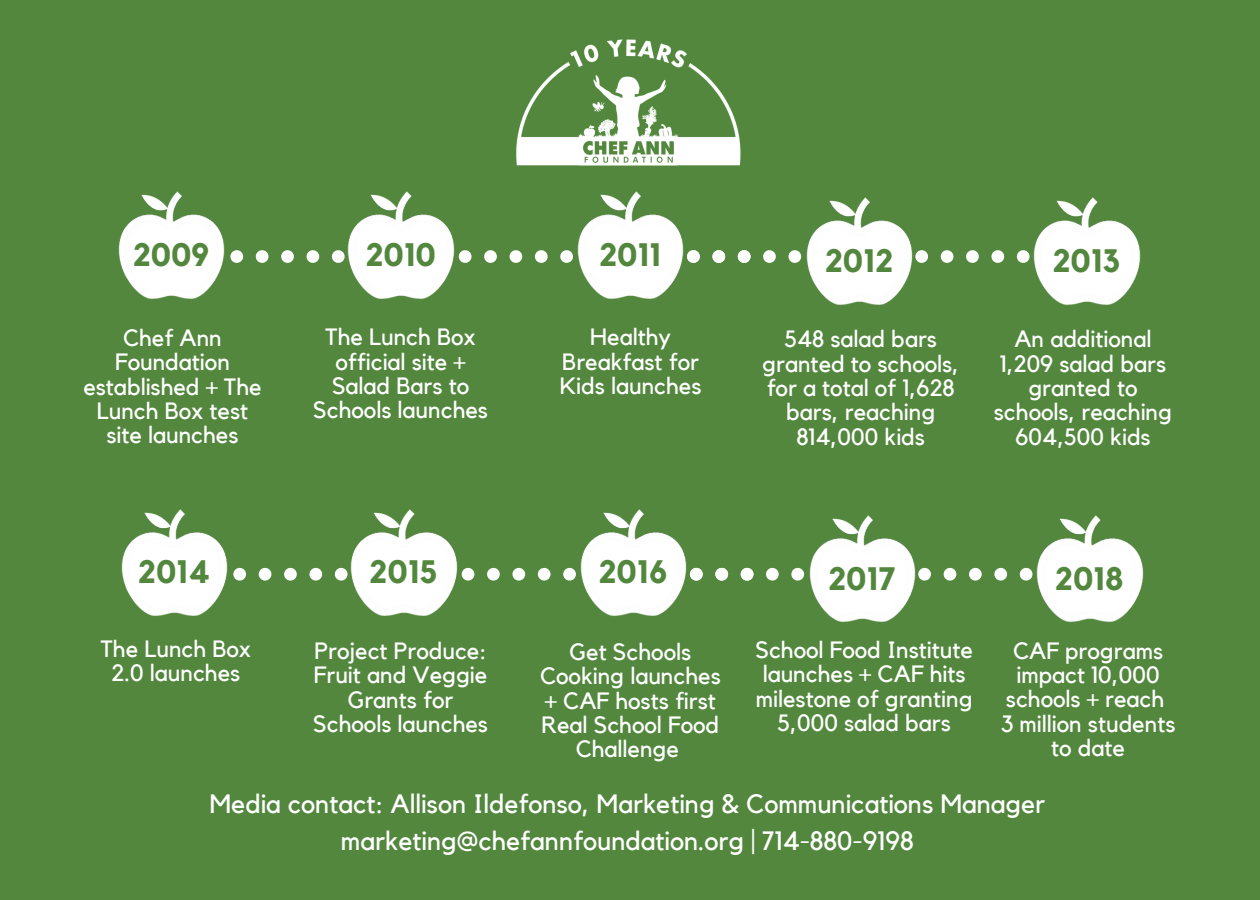
<style>
.page{position:relative;width:1260px;height:900px;background:#52873d}
.page>*{position:absolute;margin:0;border:0;box-sizing:border-box;transform-origin:0 0}
.t1{font:700 32.25px "Kollektif";color:#52873d}
.t2{font:26.5px/36.5px "Kollektif";color:#fff;text-align:center}
.t3{font:23.5px/24.2px "Kollektif";color:#fff;text-align:center}
</style>
<div class="page">
<svg style="left:763px;top:250px;width:13px;height:13px"></svg>
<svg style="left:788px;top:250px;width:13px;height:13px"></svg>
<svg style="left:917px;top:250px;width:11px;height:13px"></svg>
<svg style="left:941px;top:250px;width:12px;height:13px"></svg>
<svg style="left:966px;top:250px;width:13px;height:13px"></svg>
<svg style="left:991px;top:250px;width:13px;height:13px"></svg>
<svg style="left:1017px;top:250px;width:13px;height:13px"></svg>
<svg style="left:230px;top:250px;width:13px;height:13px"></svg>
<svg style="left:256px;top:250px;width:12px;height:13px"></svg>
<svg style="left:281px;top:250px;width:13px;height:13px"></svg>
<svg style="left:307px;top:250px;width:12px;height:13px"></svg>
<svg style="left:332px;top:250px;width:13px;height:13px"></svg>
<svg style="left:459px;top:250px;width:12px;height:13px"></svg>
<svg style="left:484px;top:250px;width:13px;height:13px"></svg>
<svg style="left:510px;top:250px;width:12px;height:13px"></svg>
<svg style="left:535px;top:250px;width:13px;height:13px"></svg>
<svg style="left:560px;top:250px;width:13px;height:13px"></svg>
<svg style="left:688px;top:250px;width:12px;height:13px"></svg>
<svg style="left:712px;top:250px;width:13px;height:13px"></svg>
<svg style="left:738px;top:250px;width:13px;height:13px"></svg>
<img style="left:118px;top:191px;width:107px;height:108px">
<img style="left:347px;top:191px;width:108px;height:108px">
<img style="left:577px;top:191px;width:111px;height:108px">
<img style="left:806px;top:197px;width:111px;height:108px">
<img style="left:1033px;top:197px;width:108px;height:108px">
<svg style="left:766px;top:568px;width:13px;height:13px"></svg>
<svg style="left:791px;top:568px;width:13px;height:13px"></svg>
<svg style="left:920px;top:568px;width:11px;height:13px"></svg>
<svg style="left:944px;top:568px;width:12px;height:13px"></svg>
<svg style="left:969px;top:568px;width:13px;height:13px"></svg>
<svg style="left:994px;top:568px;width:13px;height:13px"></svg>
<svg style="left:1020px;top:568px;width:12px;height:13px"></svg>
<svg style="left:233px;top:568px;width:13px;height:13px"></svg>
<svg style="left:259px;top:568px;width:12px;height:13px"></svg>
<svg style="left:284px;top:568px;width:13px;height:13px"></svg>
<svg style="left:309px;top:568px;width:13px;height:13px"></svg>
<svg style="left:335px;top:568px;width:13px;height:13px"></svg>
<svg style="left:462px;top:568px;width:12px;height:13px"></svg>
<svg style="left:487px;top:568px;width:13px;height:13px"></svg>
<svg style="left:512px;top:568px;width:13px;height:13px"></svg>
<svg style="left:538px;top:568px;width:13px;height:13px"></svg>
<svg style="left:563px;top:568px;width:13px;height:13px"></svg>
<svg style="left:691px;top:568px;width:12px;height:13px"></svg>
<svg style="left:715px;top:568px;width:13px;height:13px"></svg>
<svg style="left:741px;top:568px;width:13px;height:13px"></svg>
<img style="left:121px;top:509px;width:107px;height:107px">
<img style="left:350px;top:509px;width:108px;height:107px">
<img style="left:580px;top:509px;width:111px;height:107px">
<img style="left:809px;top:515px;width:111px;height:107px">
<img style="left:1036px;top:515px;width:108px;height:107px">
<img style="left:516px;top:39px;width:225px;height:127px">
<h1 class="t1" style="left:133px;top:240px;width:78px">2009</h1>
<h1 class="t1" style="left:365px;top:239px;width:72px">2010</h1>
<h1 class="t1" style="left:599px;top:239px;width:64px">2011</h1>
<h1 class="t1" style="left:825px;top:246px;width:70px">2012</h1>
<h1 class="t1" style="left:1052px;top:246px;width:70px">2013</h1>
<p class="t3" style="left:83px;top:327px;width:180px">Chef Ann<br>Foundation established + The<br>Lunch Box test site launches</p>
<p class="t3" style="left:313px;top:326px;width:176px">The Lunch Box official site +<br>Salad Bars to<br>Schools launches</p>
<p class="t3" style="left:560px;top:326px;width:143px">Healthy<br>Breakfast for<br>Kids launches</p>
<p class="t3" style="left:762px;top:328px;width:198px">548 salad bars granted to schools, for a total of 1,628 bars, reaching<br>814,000 kids</p>
<p class="t3" style="left:994px;top:328px;width:180px">An additional<br>1,209 salad bars granted to schools, reaching<br>604,500 kids</p>
<h1 class="t1" style="left:138px;top:557px;width:74px">2014</h1>
<h1 class="t1" style="left:369px;top:557px;width:70px">2015</h1>
<h1 class="t1" style="left:598px;top:557px;width:71px">2016</h1>
<h1 class="t1" style="left:828px;top:563px;width:69px">2017</h1>
<h1 class="t1" style="left:1055px;top:563px;width:70px">2018</h1>
<p class="t3" style="left:101px;top:638px;width:152px">The Lunch Box<br>2.0 launches</p>
<p class="t3" style="left:313px;top:640px;width:176px">Project Produce:<br>Fruit and Veggie<br>Grants for<br>Schools launches</p>
<p class="t3" style="left:540px;top:641px;width:182px">Get Schools<br>Cooking launches + CAF hosts first<br>Real School Food<br>Challenge</p>
<p class="t3" style="left:755px;top:639px;width:219px">School Food Institute launches + CAF hits milestone of granting<br>5,000 salad bars</p>
<p class="t3" style="left:1001px;top:639px;width:176px">CAF programs impact 10,000 schools + reach<br>3 million students to date</p>
<p class="t2" style="left:209px;top:787px;width:837px">Media contact: Allison Ildefonso, Marketing &amp; Communications Manager marketing@chefannfoundation.org | 714-880-9198</p>
</div>
